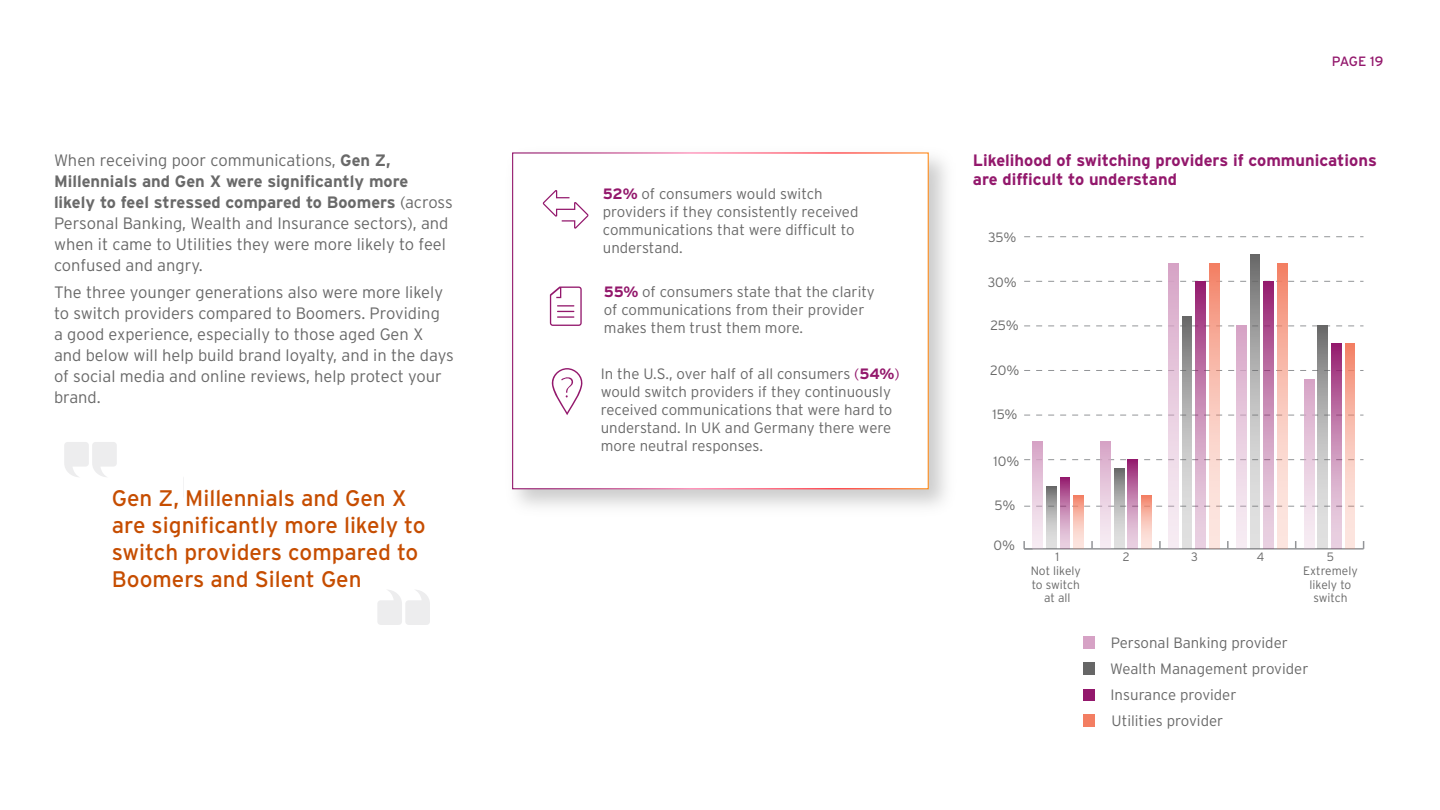
<style>
.page{position:relative;width:1440px;height:810px;background:#fff}
.page>*{position:absolute;margin:0;border:0;box-sizing:border-box;transform-origin:0 0}
.Call_Out_2{font:22.5px/27px "Interstate";color:#c64d00}
.Body_Copy{font:300 16.5px/21px "Interstate";color:#696969}
.t1{font:700 16.5px/19.8px "Interstate";color:#93186c}
.t2{font:300 15px/18px "Interstate";color:#696969}
.t3{font:300 13.5px "Interstate";letter-spacing:-.015em;color:#696969}
.t4{font:13.5px "Interstate";letter-spacing:-.01em;color:#93186c}
.t5{font:300 12.15px/13.6px "Interstate";color:#696969;text-align:center}
.s1{font-weight:700}
.s2{font-weight:700;color:#93186c}
.s3{color:#93186c}
</style>
<div class="page">
<div style="left:512px;top:152px;width:417px;height:337px;border:1px solid #fff"></div>
<svg style="left:543px;top:190px;width:46px;height:39px"></svg>
<svg style="left:551px;top:368px;width:32px;height:47px"></svg>
<svg style="left:550px;top:287px;width:32px;height:39px"></svg>
<hr style="left:1024px;top:548px;width:340px;height:2px;background:#939598">
<svg style="left:1091px;top:541px;width:2px;height:7px"></svg>
<svg style="left:1159px;top:541px;width:2px;height:7px"></svg>
<svg style="left:1227px;top:541px;width:2px;height:7px"></svg>
<svg style="left:1023px;top:541px;width:10px;height:9px"></svg>
<svg style="left:1024px;top:459px;width:339px;height:1px"></svg>
<svg style="left:1024px;top:415px;width:339px;height:1px"></svg>
<svg style="left:1024px;top:370px;width:339px;height:1px"></svg>
<svg style="left:1024px;top:326px;width:339px;height:1px"></svg>
<svg style="left:1024px;top:281px;width:339px;height:1px"></svg>
<svg style="left:1024px;top:236px;width:339px;height:1px"></svg>
<svg style="left:1024px;top:506px;width:339px;height:1px"></svg>
<svg style="left:1074px;top:495px;width:9px;height:54px"></svg>
<svg style="left:1141px;top:495px;width:10px;height:54px"></svg>
<svg style="left:1209px;top:263px;width:10px;height:286px;background:#f8c0b3"></svg>
<svg style="left:1277px;top:263px;width:10px;height:286px;background:#f7c0b3"></svg>
<svg style="left:1345px;top:344px;width:10px;height:205px;background:#f7c0b3"></svg>
<svg style="left:1060px;top:478px;width:10px;height:71px"></svg>
<svg style="left:1128px;top:460px;width:10px;height:89px"></svg>
<svg style="left:1196px;top:281px;width:10px;height:268px;background:#c789b3"></svg>
<svg style="left:1264px;top:281px;width:9px;height:268px;background:#c688b3"></svg>
<svg style="left:1332px;top:344px;width:9px;height:205px;background:#c789b3"></svg>
<svg style="left:1046px;top:486px;width:10px;height:62px"></svg>
<svg style="left:1114px;top:469px;width:10px;height:79px"></svg>
<svg style="left:1182px;top:317px;width:10px;height:231px;background:#b6b6b6"></svg>
<svg style="left:1250px;top:255px;width:10px;height:293px;background:#b6b6b6"></svg>
<svg style="left:1318px;top:326px;width:10px;height:222px;background:#b6b6b6"></svg>
<svg style="left:1033px;top:442px;width:10px;height:107px"></svg>
<svg style="left:1101px;top:442px;width:10px;height:107px"></svg>
<svg style="left:1169px;top:263px;width:9px;height:286px;background:#e7cbde"></svg>
<svg style="left:1237px;top:326px;width:9px;height:223px;background:#e7cbde"></svg>
<svg style="left:1304px;top:379px;width:10px;height:170px;background:#e7cbde"></svg>
<svg style="left:1083px;top:637px;width:12px;height:11px"></svg>
<svg style="left:1083px;top:663px;width:12px;height:12px"></svg>
<div style="left:1083px;top:689px;width:12px;height:12px;background:#93186c"></div>
<svg style="left:1083px;top:715px;width:12px;height:11px"></svg>
<svg style="left:64px;top:442px;width:53px;height:35px"></svg>
<svg style="left:183px;top:478px;width:1px;height:19px"></svg>
<svg style="left:377px;top:590px;width:53px;height:35px"></svg>
<p class="Body_Copy" style="left:54px;top:149px;width:400px">When receiving poor communications, <span class="s1">Gen Z, Millennials and Gen X were significantly more likely to feel stressed compared to Boomers</span> (across Personal Banking, Wealth and Insurance sectors), and when it came to Utilities they were more likely to feel confused and angry.</p>
<p class="Body_Copy" style="left:54px;top:282px;width:401px">The three younger generations also were more likely to switch providers compared to Boomers. Providing<br>a good experience, especially to those aged Gen X and below will help build brand loyalty, and in the days of social media and online reviews, help protect your brand.</p>
<p class="Call_Out_2" style="left:112px;top:484px;width:315px">Gen Z, Millennials and Gen X are significantly more likely to switch providers compared to<br>Boomers and Silent Gen</p>
<p class="t2" style="left:603px;top:185px;width:257px"><span class="s2">52%</span> of consumers would switch providers if they consistently received communications that were difficult to understand.</p>
<p class="t2" style="left:604px;top:283px;width:272px"><span class="s2">55%</span> of consumers state that the clarity of communications from their provider makes them trust them more.</p>
<p class="t2" style="left:601px;top:365px;width:301px">In the U.S., over half of all consumers <span class="s3">(</span><span class="s2">54%</span><span class="s3">) </span>would switch providers if they continuously received communications that were hard to understand. In UK and Germany there were more neutral responses.</p>
<p class="t4" style="left:1332px;top:54px;width:53px">PAGE 19</p>
<p class="t1" style="left:973px;top:150px;width:406px">Likelihood of switching providers if communications are difficult to understand</p>
<p class="t3" style="left:988px;top:230px;width:30px">35%</p>
<p class="t3" style="left:988px;top:275px;width:31px">30%</p>
<p class="t3" style="left:991px;top:318px;width:30px">25%</p>
<p class="t3" style="left:990px;top:363px;width:31px">20%</p>
<p class="t3" style="left:992px;top:407px;width:27px">15%</p>
<p class="t3" style="left:994px;top:454px;width:27px">10%</p>
<p class="t3" style="left:995px;top:498px;width:22px">5%</p>
<p class="t3" style="left:993px;top:537px;width:23px">0%</p>
<p class="t5" style="left:1056px;top:550px;width:5px">1</p>
<p class="t5" style="left:1123px;top:550px;width:8px">2</p>
<p class="t5" style="left:1191px;top:550px;width:8px">3</p>
<p class="t5" style="left:1257px;top:550px;width:9px">4</p>
<p class="t5" style="left:1031px;top:564px;width:52px">Not likely to switch at all</p>
<p class="t5" style="left:1303px;top:550px;width:56px">5<br>Extremely likely to switch</p>
<p class="t2" style="left:1110px;top:629px;width:200px;line-height:26px">Personal Banking provider<br>Wealth Management provider<br>Insurance provider<br>Utilities provider</p>
</div>
